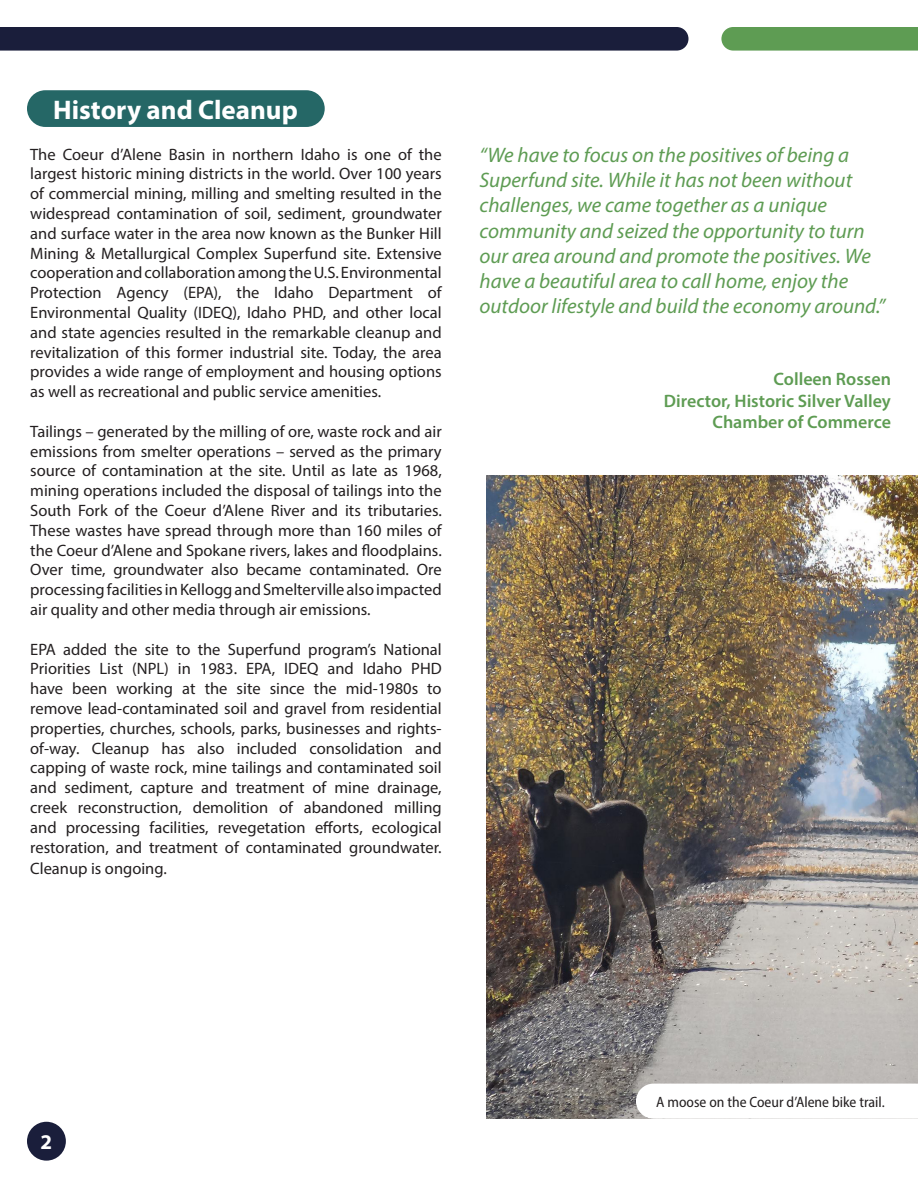
<style>
.page{position:relative;width:918px;height:1188px;background:#fff}
.page>*{position:absolute;margin:0;border:0;box-sizing:border-box;transform-origin:0 0}
.t1{font:700 27px "Myriad Pro";color:#fff}
.t2{font:italic 21px/25.2px "Myriad Pro";color:#5e9c53}
.t3{font:700 21px "Myriad Pro";color:#fff}
.t4{font:600 18px "Myriad Pro";color:#5e9c53}
.t5{font:16.5px/19.8px "Myriad Pro";color:#231f20;text-align:justify}
.t6{font:semi-condensed 15px "Myriad Pro";color:#231f20}
</style>
<div class="page">
<div style="left:27px;top:1122px;width:39px;height:39px;background:#1a1e3b;border-radius:50%"></div>
<div style="left:0;top:27px;width:689px;height:24px;background:#1a1e3b"></div>
<div style="left:721px;top:27px;width:197px;height:24px;background:#5e9c53"></div>
<div style="left:27px;top:90px;width:298px;height:37px;background:#256766;border-radius:18px"></div>
<img style="left:486px;top:475px;width:432px;height:643px">
<svg style="left:636px;top:1084px;width:282px;height:35px"></svg>
<p class="t1" style="left:53px;top:92px;width:246px">History and Cleanup</p>
<p class="t5" style="left:30px;top:144px;width:413px">The Coeur d’Alene Basin in northern Idaho is one of the largest historic mining districts in the world. Over 100 years of commercial mining, milling and smelting resulted in the widespread contamination of soil, sediment, groundwater and surface water in the area now known as the Bunker Hill Mining &amp; Metallurgical Complex Superfund site. Extensive cooperation and collaboration among the U.S. Environmental Protection Agency (EPA), the Idaho Department of Environmental Quality (IDEQ), Idaho PHD, and other local and state agencies resulted in the remarkable cleanup and revitalization of this former industrial site. Today, the area provides a wide range of employment and housing options as well as recreational and public service amenities.</p>
<p class="t5" style="left:30px;top:421px;width:413px">Tailings – generated by the milling of ore, waste rock and air emissions from smelter operations – served as the primary source of contamination at the site. Until as late as 1968, mining operations included the disposal of tailings into the South Fork of the Coeur d’Alene River and its tributaries.<br>These wastes have spread through more than 160 miles of the Coeur d’Alene and Spokane rivers, lakes and floodplains.<br>Over time, groundwater also became contaminated. Ore processing facilities in Kellogg and Smelterville also impacted air quality and other media through air emissions.</p>
<p class="t5" style="left:30px;top:639px;width:413px">EPA added the site to the Superfund program’s National Priorities List (NPL) in 1983. EPA, IDEQ and Idaho PHD have been working at the site since the mid-1980s to remove lead-contaminated soil and gravel from residential properties, churches, schools, parks, businesses and rights&shy;of-way. Cleanup has also included consolidation and capping of waste rock, mine tailings and contaminated soil and sediment, capture and treatment of mine drainage, creek reconstruction, demolition of abandoned milling and processing facilities, revegetation efforts, ecological restoration, and treatment of contaminated groundwater.</p>
<p class="t5" style="left:30px;top:858px;width:138px">Cleanup is ongoing.</p>
<p class="t2" style="left:480px;top:142px;width:407px">“We have to focus on the positives of being a Superfund site. While it has not been without challenges, we came together as a unique community and seized the opportunity to turn our area around and promote the positives. We have a beautiful area to call home, enjoy the outdoor lifestyle and build the economy around.”</p>
<p class="t4" style="left:774px;top:368px;width:119px">Colleen Rossen</p>
<p class="t4" style="left:664px;top:389px;width:229px">Director, Historic Silver Valley</p>
<p class="t4" style="left:712px;top:411px;width:180px">Chamber of Commerce</p>
<p class="t3" style="left:40px;top:1128px;width:13px">2</p>
<p class="t6" style="left:656px;top:1093px;width:230px">A moose on the Coeur d’Alene bike trail.</p>
</div>
